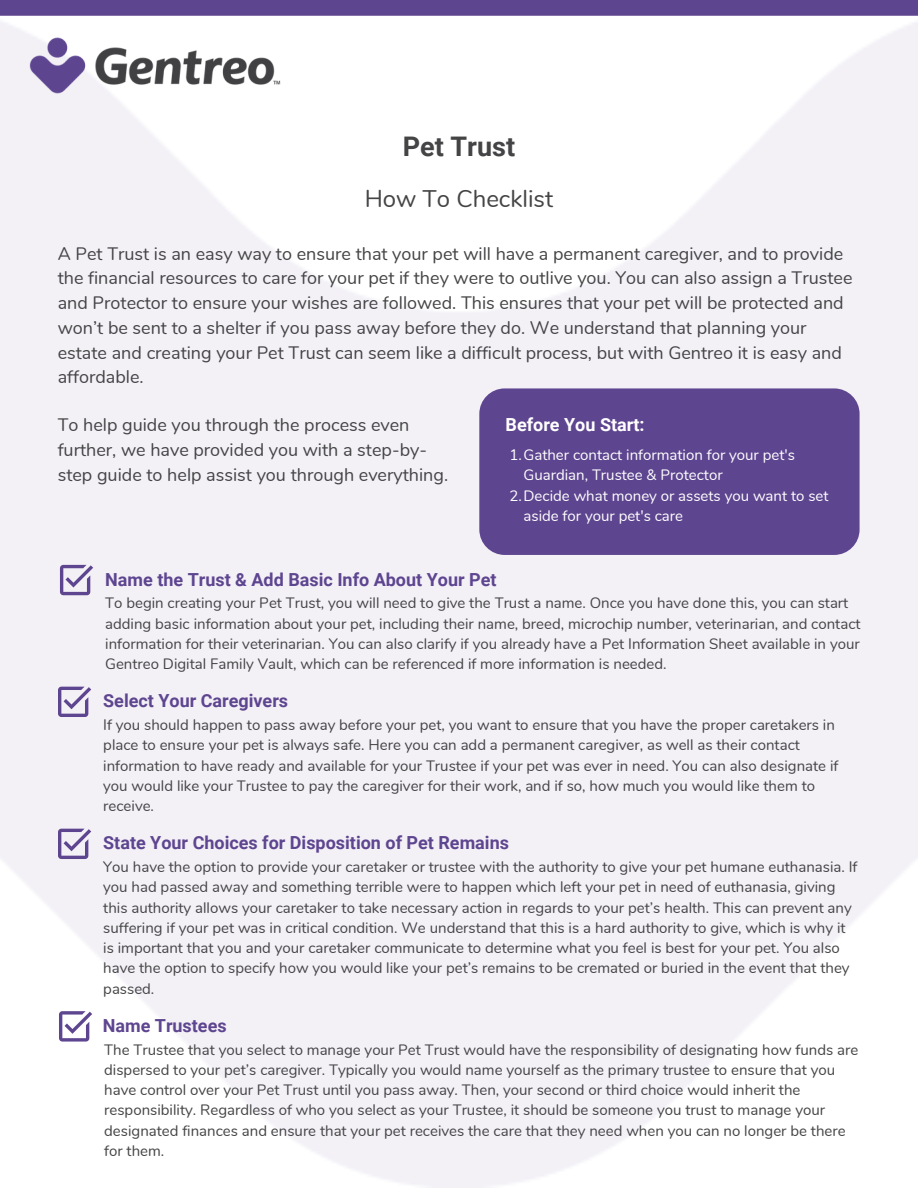
<style>
.page{position:relative;width:918px;height:1188px;background:#fff}
.page>*{position:absolute;margin:0;border:0;box-sizing:border-box;transform-origin:0 0}
.t1{font:700 27px "Roboto";color:#444345}
.t2{font:24px "Nunito";color:#444345}
.t3{font:18px/24.8px "Nunito";color:#444345}
.t4{font:700 18px "Roboto";color:#5e4590}
.t5{font:700 18px "Roboto";color:#fff}
.t6{font:15px/20.2px "Nunito";color:#444345}
.t7{font:15px/20.2px "Nunito";color:#fff}
</style>
<div class="page">
<div style="left:0;top:0;width:918px;height:16px;background:#5e4590"></div>
<img style="left:0;top:19px;width:281px;height:97px">
<div style="left:479px;top:388px;width:381px;height:167px;background:#5e4590;border-radius:25px"></div>
<svg style="left:60px;top:565px;width:33px;height:30px"></svg>
<svg style="left:58px;top:687px;width:33px;height:30px"></svg>
<svg style="left:58px;top:829px;width:33px;height:30px"></svg>
<svg style="left:59px;top:1011px;width:33px;height:31px"></svg>
<p class="t1" style="left:403px;top:131px;width:114px">Pet Trust</p>
<p class="t2" style="left:365px;top:183px;width:190px">How To Checklist</p>
<p class="t3" style="left:58px;top:241px;width:796px">A Pet Trust is an easy way to ensure that your pet will have a permanent caregiver, and to provide the financial resources to care for your pet if they were to outlive you. You can also assign a Trustee and Protector to ensure your wishes are followed. This ensures that your pet will be protected and won’t be sent to a shelter if you pass away before they do. We understand that planning your estate and creating your Pet Trust can seem like a difficult process, but with Gentreo it is easy and affordable.</p>
<p class="t3" style="left:58px;top:413px;width:392px">To help guide you through the process even further, we have provided you with a step-by&shy;step guide to help assist you through everything.</p>
<p class="t5" style="left:506px;top:414px;width:140px">Before You Start:</p>
<p class="t7" style="left:524px;top:445px;width:273px;text-indent:-14px">1.Gather contact information for your pet's<br>Guardian, Trustee &amp; Protector</p>
<p class="t7" style="left:524px;top:485px;width:307px;text-indent:-14px">2.Decide what money or assets you want to set aside for your pet's care</p>
<p class="t4" style="left:105px;top:569px;width:393px">Name the Trust &amp; Add Basic Info About Your Pet</p>
<p class="t6" style="left:105px;top:593px;width:757px">To begin creating your Pet Trust, you will need to give the Trust a name. Once you have done this, you can start adding basic information about your pet, including their name, breed, microchip number, veterinarian, and contact information for their veterinarian. You can also clarify if you already have a Pet Information Sheet available in your Gentreo Digital Family Vault, which can be referenced if more information is needed.</p>
<p class="t4" style="left:103px;top:691px;width:186px">Select Your Caregivers</p>
<p class="t6" style="left:103px;top:715px;width:737px">If you should happen to pass away before your pet, you want to ensure that you have the proper caretakers in place to ensure your pet is always safe. Here you can add a permanent caregiver, as well as their contact information to have ready and available for your Trustee if your pet was ever in need. You can also designate if you would like your Trustee to pay the caregiver for their work, and if so, how much you would like them to receive.</p>
<p class="t4" style="left:103px;top:833px;width:407px">State Your Choices for Disposition of Pet Remains</p>
<p class="t6" style="left:103px;top:857px;width:756px">You have the option to provide your caretaker or trustee with the authority to give your pet humane euthanasia. If you had passed away and something terrible were to happen which left your pet in need of euthanasia, giving this authority allows your caretaker to take necessary action in regards to your pet’s health. This can prevent any suffering if your pet was in critical condition. We understand that this is a hard authority to give, which is why it is important that you and your caretaker communicate to determine what you feel is best for your pet. You also have the option to specify how you would like your pet’s remains to be cremated or buried in the event that they passed.</p>
<p class="t4" style="left:103px;top:1015px;width:125px">Name Trustees</p>
<p class="t6" style="left:104px;top:1040px;width:756px">The Trustee that you select to manage your Pet Trust would have the responsibility of designating how funds are dispersed to your pet’s caregiver. Typically you would name yourself as the primary trustee to ensure that you have control over your Pet Trust until you pass away. Then, your second or third choice would inherit the responsibility. Regardless of who you select as your Trustee, it should be someone you trust to manage your designated finances and ensure that your pet receives the care that they need when you can no longer be there for them.</p>
</div>
